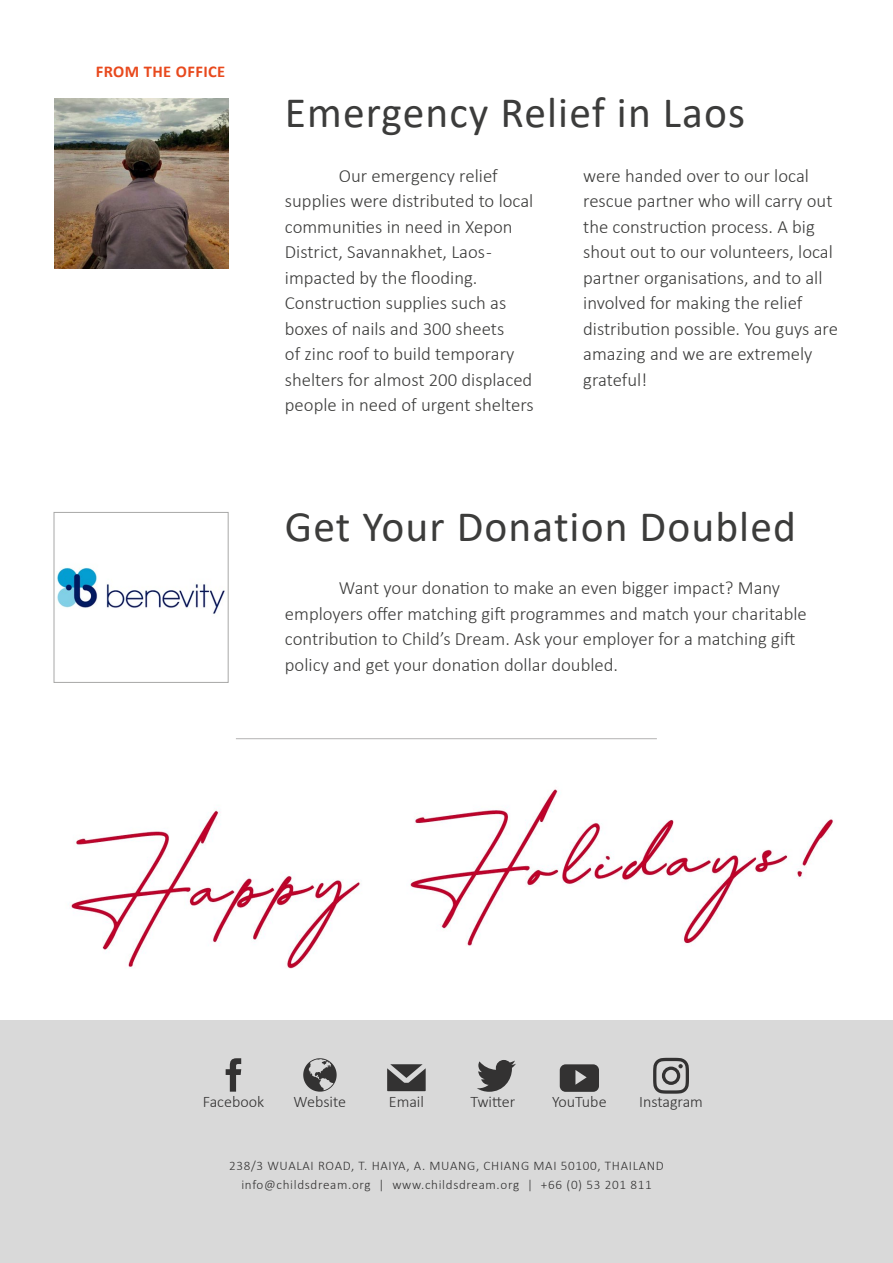
<style>
.page{position:relative;width:893px;height:1263px;background:#fff}
.page>*{position:absolute;margin:0;border:0;box-sizing:border-box;transform-origin:0 0}
.t1{font:43.5px "Calibri";letter-spacing:.025em;color:#3c3c3b}
.t2{font:300 18.75px/25.5px "Calibri";color:#3c3c3b}
.t3{font:700 16.5px "Calibri";letter-spacing:.025em;color:#e8491d}
.t4{font:300 16.05px "Calibri";color:#333232}
.t5{font:300 13.2px/19.6px "Calibri";letter-spacing:.05em;color:#333232;text-align:center}
</style>
<div class="page">
<div style="left:1px;top:1020px;width:892px;height:243px;background:#d9d9d9"></div>
<svg style="left:226px;top:1058px;width:15px;height:34px"></svg>
<svg style="left:303px;top:1058px;width:34px;height:34px"></svg>
<svg style="left:387px;top:1064px;width:39px;height:27px"></svg>
<svg style="left:477px;top:1060px;width:39px;height:32px"></svg>
<svg style="left:560px;top:1064px;width:39px;height:28px"></svg>
<svg style="left:653px;top:1058px;width:36px;height:36px"></svg>
<img style="left:54px;top:99px;width:174px;height:170px">
<img style="left:57px;top:567px;width:168px;height:47px">
<div style="left:54px;top:512px;width:174px;height:171px;border:1px solid #a8a8a7"></div>
<img style="left:68px;top:789px;width:765px;height:180px">
<hr style="left:236px;top:738px;width:421px;height:1px;background:#b3b2b2">
<p class="t3" style="left:96px;top:60px;width:131px">FROM THE OFFICE</p>
<h1 class="t1" style="left:285px;top:83px;width:462px">Emergency Relief in Laos</h1>
<p class="t2" style="left:285px;top:163px;width:250px;text-indent:54px">Our emergency relief supplies were distributed to local communities in need in Xepon<br>District, Savannakhet, Laos - impacted by the flooding.<br>Construction supplies such as boxes of nails and 300 sheets<br>of zinc roof to build temporary shelters for almost 200 displaced people in need of urgent shelters</p>
<p class="t2" style="left:583px;top:163px;width:256px">were handed over to our local rescue partner who will carry out the construction process. A big shout out to our volunteers, local partner organisations, and to all involved for making the relief distribution possible. You guys are amazing and we are extremely grateful!</p>
<h1 class="t1" style="left:285px;top:496px;width:512px">Get Your Donation Doubled</h1>
<p class="t2" style="left:285px;top:575px;width:523px;text-indent:54px">Want your donation to make an even bigger impact? Many employers offer matching gift programmes and match your charitable contribution to Child’s Dream. Ask your employer for a matching gift policy and get your donation dollar doubled.</p>
<p class="t4" style="left:203px;top:1092px;width:63px">Facebook</p>
<p class="t4" style="left:294px;top:1092px;width:54px">Website</p>
<p class="t4" style="left:389px;top:1092px;width:37px">Email</p>
<p class="t4" style="left:470px;top:1092px;width:47px">Twitter</p>
<p class="t4" style="left:552px;top:1092px;width:56px">YouTube</p>
<p class="t4" style="left:639px;top:1092px;width:65px">Instagram</p>
<p class="t5" style="left:229px;top:1155px;width:436px">238/3 WUALAI ROAD, T. HAIYA, A. MUANG, CHIANG MAI 50100, THAILAND info@childsdream.org | www.childsdream.org | +66 (0) 53 201 811</p>
</div>
